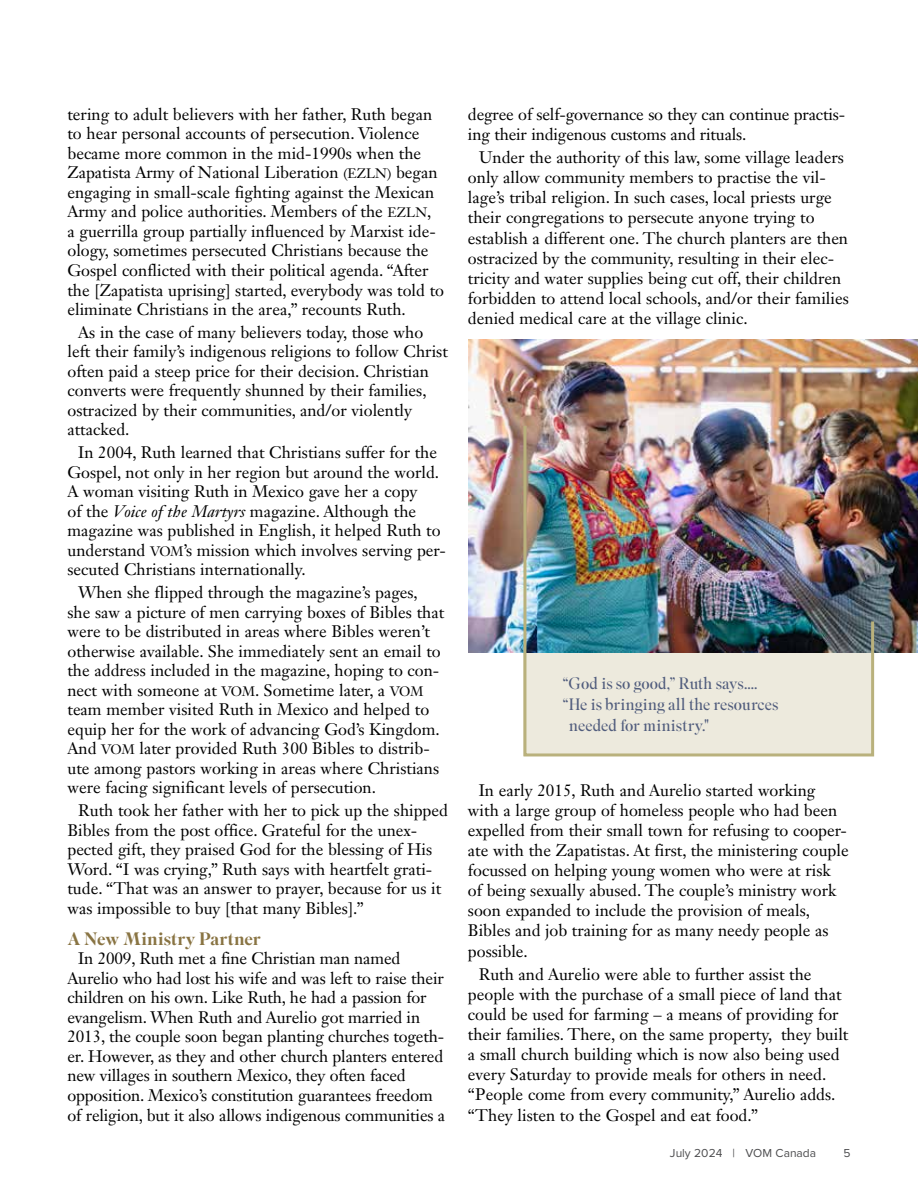
<style>
.page{position:relative;width:918px;height:1188px;background:#fff}
.page>*{position:absolute;margin:0;border:0;box-sizing:border-box;transform-origin:0 0}
.t1{font:500 18px "Superior Title";letter-spacing:.005em;color:#897443}
.t2{font:16.5px/19.5px "Janson Text LT Std";color:#000}
.t3{font:300 16.5px "Superior Title";color:#515d7d}
.t4{font:12px "Proxima Nova";color:#4d4d4f}
.s1{font-size:13.5px}
.s2{font-style:italic}
</style>
<div class="page">
<img style="left:468px;top:339px;width:450px;height:313px">
<img style="left:522px;top:423px;width:354px;height:334px">
<p class="t2" style="left:67px;top:104px;width:378px">tering to adult believers with her father, Ruth began to hear personal accounts of persecution. Violence became more common in the mid-1990s when the Zapatista Army of National Liberation <span class="s1">(EZLN)</span> began engaging in small-scale fighting against the Mexican Army and police authorities. Members of the <span class="s1">EZLN</span>,<br>a guerrilla group partially influenced by Marxist ide&shy;ology, sometimes persecuted Christians because the Gospel conflicted with their political agenda. “After the [Zapatista uprising] started, everybody was told to eliminate Christians in the area,” recounts Ruth.</p>
<p class="t2" style="left:68px;top:322px;width:382px;text-indent:11px">As in the case of many believers today, those who left their family’s indigenous religions to follow Christ often paid a steep price for their decision. Christian converts were frequently shunned by their families, ostracized by their communities, and/or violently attacked.</p>
<p class="t2" style="left:67px;top:443px;width:380px;text-indent:11px">In 2004, Ruth learned that Christians suffer for the Gospel, not only in her region but around the world.<br>A woman visiting Ruth in Mexico gave her a copy<br>of the <span class="s2">Voice of the Martyrs</span> magazine. Although the magazine was published in English, it helped Ruth to understand <span class="s1">VOM</span>’s mission which involves serving per&shy;secuted Christians internationally.</p>
<p class="t2" style="left:67px;top:583px;width:378px;text-indent:11px">When she flipped through the magazine’s pages, she saw a picture of men carrying boxes of Bibles that were to be distributed in areas where Bibles weren’t otherwise available. She immediately sent an email to the address included in the magazine, hoping to con&shy;nect with someone at <span class="s1">VOM</span>. Sometime later, a <span class="s1">VOM </span>team member visited Ruth in Mexico and helped to equip her for the work of advancing God’s Kingdom.<br>And <span class="s1">VOM</span> later provided Ruth 300 Bibles to distrib&shy;ute among pastors working in areas where Christians were facing significant levels of persecution.</p>
<p class="t2" style="left:67px;top:801px;width:382px;text-indent:11px">Ruth took her father with her to pick up the shipped Bibles from the post office. Grateful for the unex&shy;pected gift, they praised God for the blessing of His Word. “I was crying,” Ruth says with heartfelt grati&shy;tude. “That was an answer to prayer, because for us it was impossible to buy [that many Bibles].”</p>
<p class="t1" style="left:68px;top:928px;width:195px">A New Ministry Partner</p>
<p class="t2" style="left:67px;top:949px;width:379px;text-indent:11px">In 2009, Ruth met a fine Christian man named Aurelio who had lost his wife and was left to raise their children on his own. Like Ruth, he had a passion for evangelism. When Ruth and Aurelio got married in 2013, the couple soon began planting churches togeth&shy;er. However, as they and other church planters entered new villages in southern Mexico, they often faced opposition. Mexico’s constitution guarantees freedom of religion, but it also allows indigenous communities a</p>
<p class="t2" style="left:468px;top:104px;width:379px;line-height:20.1px">degree of self-governance so they can continue practis&shy;ing their indigenous customs and rituals.</p>
<p class="t2" style="left:468px;top:147px;width:382px;line-height:20.1px;text-indent:11px">Under the authority of this law, some village leaders only allow community members to practise the vil&shy;lage’s tribal religion. In such cases, local priests urge their congregations to persecute anyone trying to establish a different one. The church planters are then ostracized by the community, resulting in their elec&shy;tricity and water supplies being cut off, their children forbidden to attend local schools, and/or their families denied medical care at the village clinic.</p>
<p class="t3" style="left:562px;top:674px;width:197px">“God is so good,” Ruth says....</p>
<p class="t3" style="left:562px;top:695px;width:218px">“He is bringing all the resources</p>
<p class="t3" style="left:569px;top:716px;width:142px">needed for ministry."</p>
<p class="t2" style="left:468px;top:780px;width:382px;line-height:20.1px;text-indent:11px">In early 2015, Ruth and Aurelio started working with a large group of homeless people who had been expelled from their small town for refusing to cooper&shy;ate with the Zapatistas. At first, the ministering couple focussed on helping young women who were at risk of being sexually abused. The couple’s ministry work soon expanded to include the provision of meals, Bibles and job training for as many needy people as possible.</p>
<p class="t2" style="left:468px;top:964px;width:382px;line-height:20.1px;text-indent:11px">Ruth and Aurelio were able to further assist the people with the purchase of a small piece of land that could be used for farming – a means of providing for their families. There, on the same property, they built a small church building which is now also being used every Saturday to provide meals for others in need. “People come from every community,” Aurelio adds. “They listen to the Gospel and eat food.”</p>
<p class="t4" style="left:670px;top:1144px;width:148px">July 2024 | VOM Canada</p>
<p class="t4" style="left:843px;top:1144px;width:9px">5</p>
</div>
